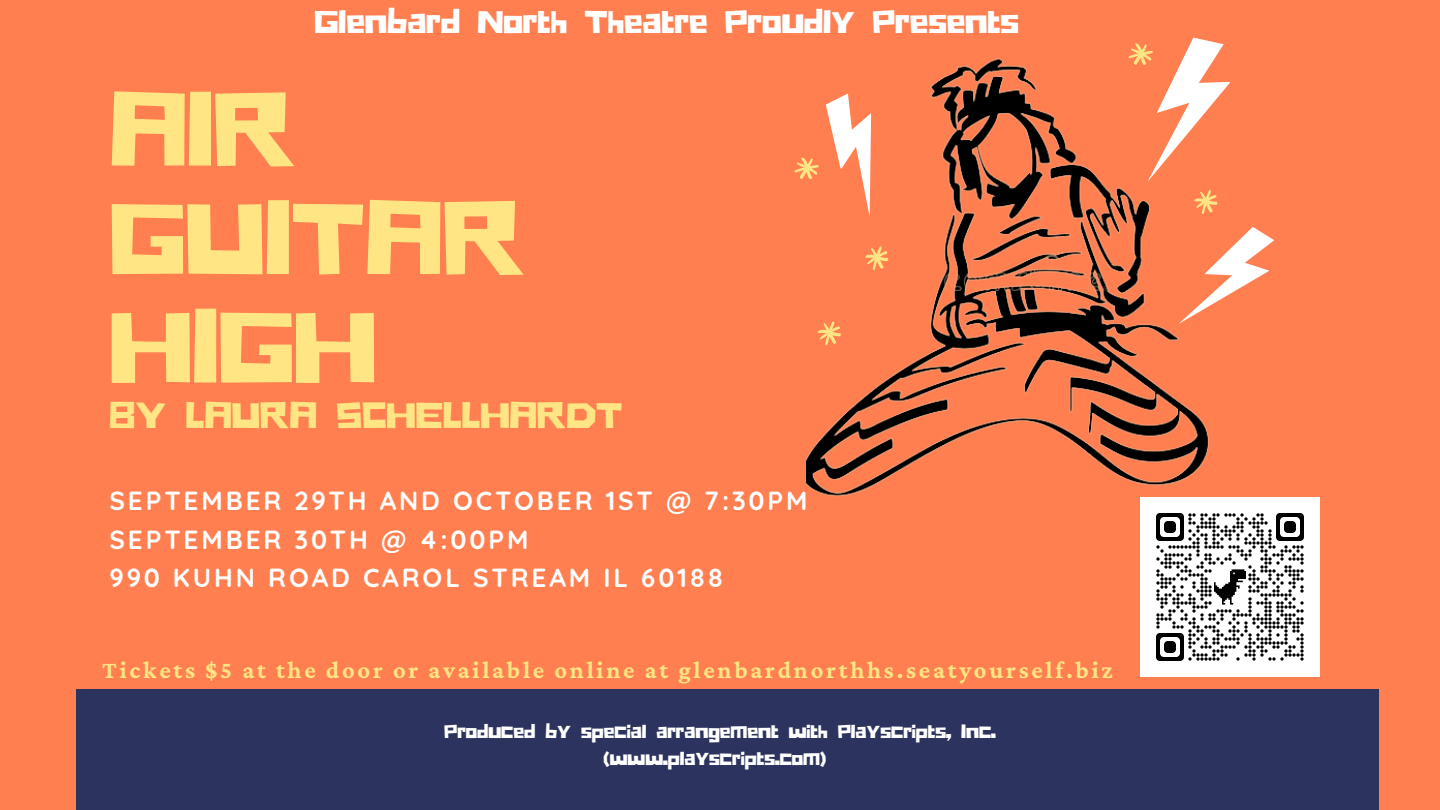
<style>
.page{position:relative;width:1440px;height:810px;background:#ff7f50}
.page>*{position:absolute;margin:0;border:0;box-sizing:border-box;transform-origin:0 0}
.t1{font:104.5px/108.5px "Hitchcut";color:#ffe584}
.t2{font:37.12px "Hitchcut";color:#ffe584}
.t3{font:32.88px "Hitchcut";color:#fff}
.t4{font:700 26.12px/38.5px "Quicksand";letter-spacing:.11em;color:#fff}
.t5{font:700 24.62px "Crimson Pro";letter-spacing:.11em;color:#ffe584}
.t6{font:19.12px/26.5px "Hitchcut";color:#fff;text-align:center}
</style>
<div class="page">
<div style="left:76px;top:689px;width:1302px;height:121px;background:#2c335e"></div>
<svg style="left:794px;top:157px;width:13px;height:22px"></svg>
<img style="left:807px;top:58px;width:402px;height:438px">
<img style="left:1140px;top:497px;width:179px;height:179px">
<svg style="left:1125px;top:37px;width:150px;height:313px"></svg>
<p class="t3" style="left:314px;top:0;width:706px">Glenbard North Theatre Proudly Presents</p>
<h1 class="t1" style="left:110px;top:68px;width:418px">AIR<br>GUITAR<br>HIGH</h1>
<h2 class="t2" style="left:110px;top:390px;width:515px">BY LAURA SCHELLHARDT</h2>
<p class="t4" style="left:110px;top:481px;width:699px">SEPTEMBER 29TH AND OCTOBER 1ST @ 7:30PM<br>SEPTEMBER 30TH @ 4:00PM<br>990 KUHN ROAD CAROL STREAM IL 60188</p>
<p class="t5" style="left:102px;top:656px;width:1012px">Tickets $5 at the door or available online at glenbardnorthhs.seatyourself.biz</p>
<p class="t6" style="left:444px;top:717px;width:553px">Produced by special arrangement with Playscripts, Inc. (www.playscripts.com)</p>
</div>
